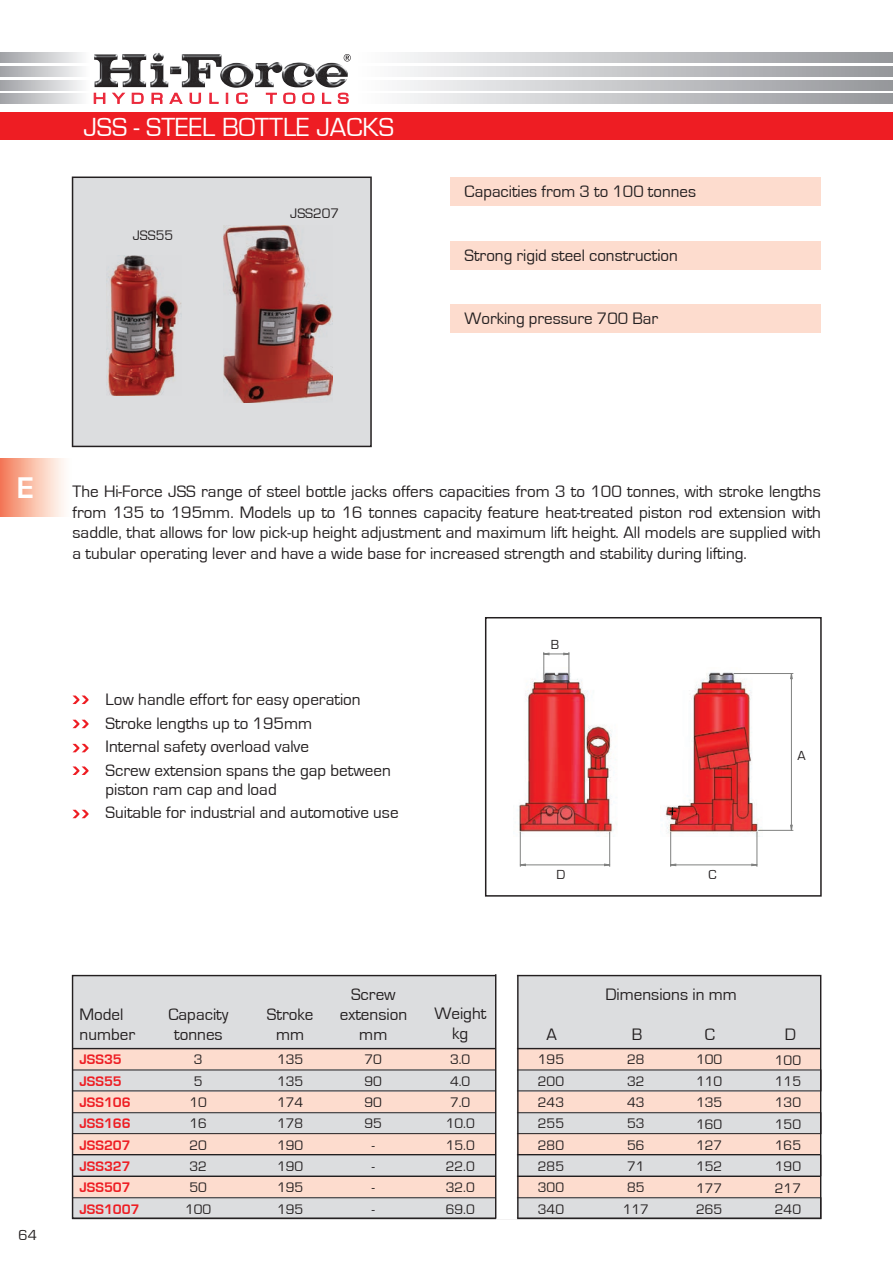
<style>
.page{position:relative;width:893px;height:1263px;background:#fff}
.page>*{position:absolute;margin:0;border:0;box-sizing:border-box;transform-origin:0 0}
.t1{font:700 30.9px "Eurostile";color:#fff}
.t2{font:27px "Eurostile";color:#fff}
.t3{font:17.1px/20px "Eurostile";color:#231f20}
.t4{font:15px "Eurostile";color:#231f20}
.t5{font:14.25px/21.3px "Eurostile";color:#231f20;text-align:justify}
.t6{font:700 14.25px/21.3px "Eurostile";color:#ee1d23}
.t7{font:13.5px "Eurostile";color:#231f20}
</style>
<div class="page">
<svg style="left:401px;top:52px;width:492px;height:11px;background:#c3c4c7"></svg>
<svg style="left:401px;top:67px;width:492px;height:10px;background:#c3c4c7"></svg>
<svg style="left:401px;top:80px;width:492px;height:10px;background:#c3c4c7"></svg>
<svg style="left:401px;top:94px;width:492px;height:10px;background:#c3c4c7"></svg>
<svg style="left:0;top:52px;width:82px;height:11px"></svg>
<svg style="left:0;top:67px;width:82px;height:10px"></svg>
<svg style="left:0;top:80px;width:82px;height:10px"></svg>
<svg style="left:0;top:94px;width:82px;height:10px"></svg>
<img style="left:94px;top:53px;width:220px;height:34px">
<svg style="left:344px;top:54px;width:7px;height:8px"></svg>
<svg style="left:94px;top:92px;width:31px;height:12px"></svg>
<svg style="left:132px;top:93px;width:12px;height:11px"></svg>
<svg style="left:151px;top:93px;width:12px;height:11px"></svg>
<svg style="left:169px;top:93px;width:14px;height:11px"></svg>
<svg style="left:189px;top:93px;width:12px;height:11px"></svg>
<svg style="left:209px;top:93px;width:10px;height:11px"></svg>
<svg style="left:226px;top:93px;width:2px;height:11px"></svg>
<svg style="left:236px;top:92px;width:12px;height:12px"></svg>
<svg style="left:266px;top:93px;width:11px;height:11px"></svg>
<svg style="left:283px;top:92px;width:13px;height:12px"></svg>
<svg style="left:302px;top:92px;width:13px;height:12px"></svg>
<svg style="left:322px;top:93px;width:9px;height:11px"></svg>
<svg style="left:338px;top:92px;width:11px;height:12px"></svg>
<div style="left:0;top:113px;width:893px;height:27px;background:#ee1d23"></div>
<div style="left:0;top:459px;width:73px;height:58px;background:linear-gradient(to right,#f47d59,#fff)"></div>
<div style="left:451px;top:177px;width:370px;height:29px;background:#fddcce"></div>
<div style="left:451px;top:241px;width:370px;height:29px;background:#fddcce"></div>
<div style="left:451px;top:304px;width:370px;height:29px;background:#fddcce"></div>
<div style="left:72px;top:177px;width:300px;height:270px;background:#dcdddf"></div>
<div style="left:72px;top:1197px;width:749px;height:22px;background:#dcdddf;border:1px solid #231f20"></div>
<div style="left:73px;top:976px;width:747px;height:72px;background:#dcdddf"></div>
<div style="left:74px;top:1091px;width:745px;height:21px;background:#fddcce"></div>
<div style="left:74px;top:1049px;width:745px;height:20px;background:#fddcce"></div>
<svg style="left:74px;top:1134px;width:745px;height:63px;background:#e9d4cc"></svg>
<hr style="left:73px;top:1155px;width:748px;height:1px;background:#231f20">
<div style="left:72px;top:1112px;width:749px;height:22px;background:#dcdddf;border:1px solid #231f20"></div>
<div style="left:72px;top:1069px;width:749px;height:22px;background:#dcdddf"></div>
<hr style="left:73px;top:1048px;width:748px;height:1px;background:#231f20">
<div style="left:72px;top:975px;width:749px;height:244px;border:1px solid #231f20"></div>
<div style="left:496px;top:972px;width:21px;height:247px;background:#fff;border:1px solid #fff"></div>
<hr style="left:495px;top:974px;width:1px;height:245px;background:#231f20">
<hr style="left:517px;top:975px;width:2px;height:243px;background:#231f20">
<img style="left:224px;top:225px;width:108px;height:178px">
<img style="left:107px;top:256px;width:75px;height:139px">
<svg style="left:73px;top:695px;width:16px;height:9px"></svg>
<svg style="left:73px;top:720px;width:16px;height:8px"></svg>
<svg style="left:73px;top:744px;width:16px;height:8px"></svg>
<svg style="left:73px;top:766px;width:16px;height:9px"></svg>
<svg style="left:73px;top:810px;width:16px;height:8px"></svg>
<div style="left:485px;top:617px;width:337px;height:280px;border:2px solid #231f20"></div>
<img style="left:519px;top:673px;width:98px;height:164px">
<img style="left:665px;top:672px;width:98px;height:165px">
<svg style="left:669px;top:808px;width:7px;height:7px"></svg>
<hr style="left:734px;top:673px;width:59px;height:1px;background:#808180">
<hr style="left:758px;top:830px;width:35px;height:1px;background:#808180">
<hr style="left:670px;top:832px;width:1px;height:34px;background:#808180">
<hr style="left:757px;top:832px;width:1px;height:34px;background:#808180">
<hr style="left:520px;top:832px;width:1px;height:34px;background:#808180">
<hr style="left:609px;top:832px;width:1px;height:34px;background:#808180">
<svg style="left:543px;top:652px;width:27px;height:28px"></svg>
<svg style="left:790px;top:674px;width:3px;height:157px"></svg>
<svg style="left:670px;top:863px;width:88px;height:3px"></svg>
<svg style="left:519px;top:863px;width:92px;height:3px"></svg>
<h2 class="t2" style="left:83px;top:112px;width:312px">JSS - STEEL BOTTLE JACKS</h2>
<p class="t5" style="left:133px;top:225px;width:42px">JSS55</p>
<p class="t5" style="left:290px;top:203px;width:50px">JSS207</p>
<p class="t3" style="left:465px;top:181px;width:233px">Capacities from 3 to 100 tonnes</p>
<p class="t3" style="left:465px;top:246px;width:215px">Strong rigid steel construction</p>
<p class="t3" style="left:465px;top:309px;width:195px">Working pressure 700 Bar</p>
<h1 class="t1" style="left:17px;top:471px;width:18px">E</h1>
<p class="t3" style="left:73px;top:481px;width:750px;line-height:20.5px;text-align:justify">The Hi-Force JSS range of steel bottle jacks offers capacities from 3 to 100 tonnes, with stroke lengths from 135 to 195mm. Models up to 16 tonnes capacity feature heat-treated piston rod extension with saddle, that allows for low pick-up height adjustment and maximum lift height. All models are supplied with a tubular operating lever and have a wide base for increased strength and stability during lifting.</p>
<p class="t3" style="left:106px;top:688px;width:287px;line-height:23.4px">Low handle effort for easy operation Stroke lengths up to 195mm<br>Internal safety overload valve<br>Screw extension spans the gap between</p>
<p class="t3" style="left:106px;top:778px;width:294px;line-height:23.4px">piston ram cap and load<br>Suitable for industrial and automotive use</p>
<p class="t7" style="left:551px;top:637px;width:10px">B</p>
<p class="t7" style="left:556px;top:867px;width:10px">D</p>
<p class="t7" style="left:708px;top:867px;width:10px">C</p>
<p class="t7" style="left:797px;top:748px;width:10px">A</p>
<p class="t4" style="left:19px;top:1227px;width:20px">64</p>
<p class="t3" style="left:80px;top:1004px;width:57px">Model number</p>
<p class="t6" style="left:80px;top:1049px;width:53px">JSS35<br>JSS55<br>JSS106<br>JSS166<br>JSS207<br>JSS327<br>JSS507</p>
<p class="t6" style="left:80px;top:1199px;width:62px">JSS1007</p>
<p class="t3" style="left:168px;top:1004px;width:62px;text-align:center">Capacity tonnes</p>
<p class="t3" style="left:267px;top:1004px;width:48px;text-align:center">Stroke mm</p>
<p class="t5" style="left:277px;top:1049px;width:28px">135<br>135<br>174<br>178<br>190<br>190<br>195<br>195</p>
<p class="t5" style="left:185px;top:1049px;width:28px;text-align:center">3<br>5<br>10<br>16<br>20<br>32<br>50<br>100</p>
<p class="t3" style="left:351px;top:984px;width:46px">Screw</p>
<p class="t3" style="left:359px;top:1024px;width:30px">mm</p>
<p class="t5" style="left:365px;top:1049px;width:19px">70<br>90<br>90<br>95</p>
<p class="t3" style="left:340px;top:1004px;width:69px">extension</p>
<p class="t5" style="left:372px;top:1135px;width:4px">- - - -</p>
<p class="t3" style="left:434px;top:1004px;width:53px;text-align:center">Weight kg</p>
<p class="t5" style="left:446px;top:1049px;width:30px;text-align:center">3.0<br>4.0<br>7.0<br>10.0<br>15.0<br>22.0<br>32.0<br>69.0</p>
<p class="t3" style="left:605px;top:984px;width:133px">Dimensions in mm</p>
<p class="t3" style="left:547px;top:1024px;width:12px">A</p>
<p class="t3" style="left:632px;top:1024px;width:12px">B</p>
<p class="t3" style="left:705px;top:1024px;width:12px">C</p>
<p class="t3" style="left:785px;top:1024px;width:13px">D</p>
<p class="t5" style="left:538px;top:1049px;width:28px">195<br>200<br>243<br>255<br>280<br>285<br>300<br>340</p>
<p class="t5" style="left:623px;top:1049px;width:28px;text-align:center">28<br>32<br>43<br>53<br>56<br>71<br>85<br>117</p>
<p class="t5" style="left:696px;top:1049px;width:28px">100<br>110<br>135<br>160<br>127<br>152<br>177<br>265</p>
<p class="t5" style="left:775px;top:1049px;width:28px">100<br>115<br>130<br>150<br>165<br>190<br>217<br>240</p>
</div>
